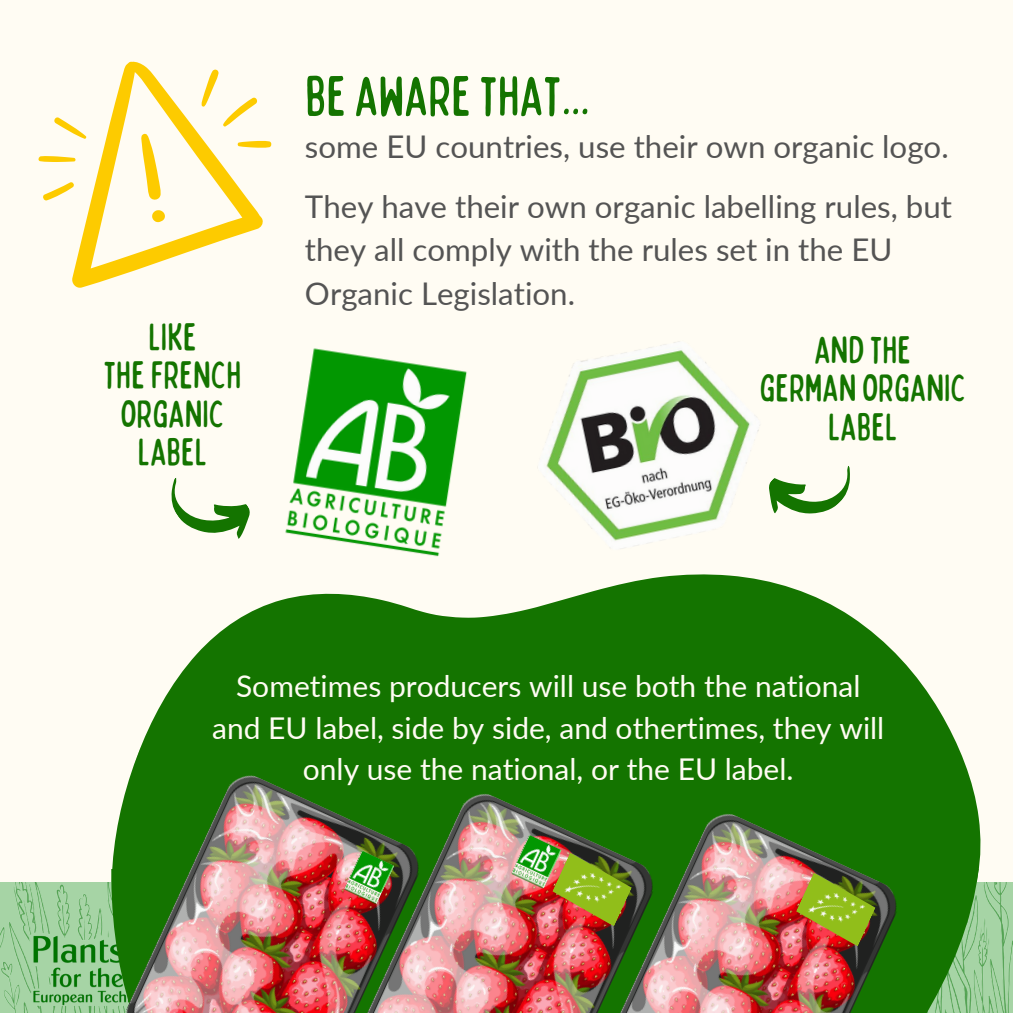
<style>
.page{position:relative;width:1013px;height:1013px;background:#fff}
.page>*{position:absolute;margin:0;border:0;box-sizing:border-box;transform-origin:0 0}
.t1{font:condensed 56px "Bobby Jones Soft";color:#147400}
.t2{font:condensed 38.38px/38.5px "Bobby Jones Soft";color:#147400;text-align:center}
.t3{font:31.25px/43.1px "Lato";color:#545454}
.t4{font:30px/41.2px "Lato";color:#fffcf3;text-align:center}
</style>
<div class="page">
<div style="left:0;top:0;width:1012px;height:1012px;background:#fffcf3"></div>
<svg style="left:112px;top:574px;width:869px;height:295px;fill:#147400"></svg>
<img style="left:0;top:882px;width:1012px;height:130px">
<img style="left:28px;top:883px;width:54px;height:123px">
<img style="left:285px;top:348px;width:182px;height:209px">
<img style="left:546px;top:341px;width:214px;height:208px">
<svg style="left:72px;top:61px;width:191px;height:227px"></svg>
<svg style="left:141px;top:133px;width:20px;height:69px"></svg>
<svg style="left:152px;top:210px;width:13px;height:12px"></svg>
<svg style="left:201px;top:69px;width:58px;height:58px"></svg>
<svg style="left:237px;top:141px;width:35px;height:7px"></svg>
<svg style="left:38px;top:156px;width:38px;height:6px"></svg>
<svg style="left:43px;top:181px;width:32px;height:20px"></svg>
<svg style="left:54px;top:116px;width:33px;height:23px"></svg>
<svg style="left:82px;top:869px;width:900px;height:143px;fill:#147400"></svg>
<img style="left:661px;top:806px;width:244px;height:206px">
<img style="left:796px;top:872px;width:79px;height:74px">
<img style="left:117px;top:768px;width:310px;height:244px">
<img style="left:344px;top:850px;width:8px;height:54px">
<img style="left:352px;top:786px;width:309px;height:226px">
<img style="left:552px;top:852px;width:80px;height:74px">
<img style="left:511px;top:834px;width:50px;height:55px">
<svg style="left:171px;top:478px;width:79px;height:61px"></svg>
<svg style="left:756px;top:434px;width:94px;height:106px"></svg>
<p class="t1" style="left:305px;top:60px;width:286px">BE AWARETHAT...</p>
<p class="t3" style="left:305px;top:124px;width:645px">some EU countries, use their own organic logo.</p>
<p class="t2" style="left:104px;top:316px;width:139px">LIKE<br>THEFRENCH<br>ORGANIC<br>LABEL</p>
<p class="t3" style="left:305px;top:185px;width:648px">They have their own organic labelling rules, but they all comply with the rules set in the EU<br>Organic Legislation.</p>
<p class="t2" style="left:759px;top:329px;width:208px">AND THE<br>GERMAN ORGANIC<br>LABEL</p>
<p class="t4" style="left:212px;top:665px;width:673px">Sometimes producers will use both the national and EU label, side by side, and othertimes, they will only use the national, or the EU label.</p>
</div>
